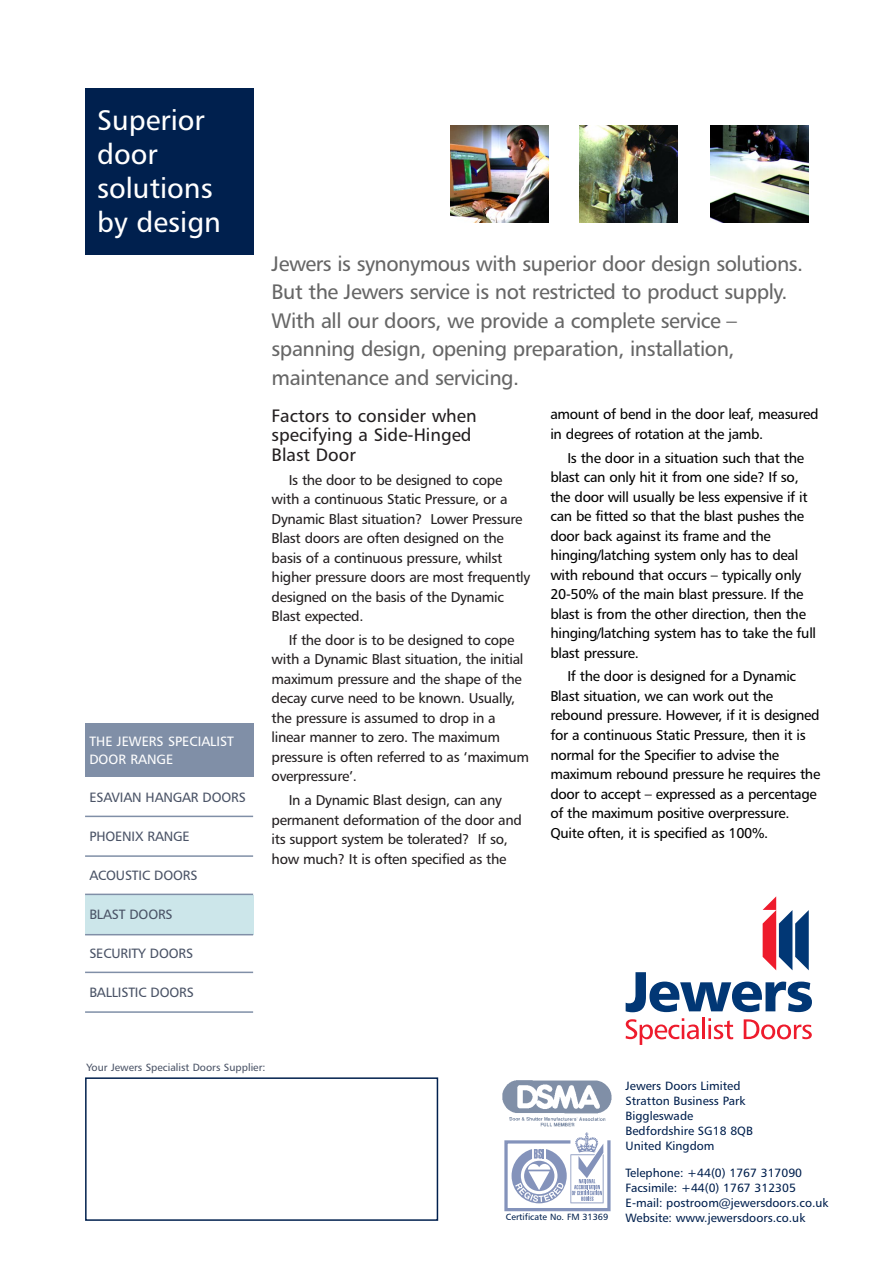
<style>
.page{position:relative;width:893px;height:1262px;background:#fff}
.page>*{position:absolute;margin:0;border:0;box-sizing:border-box;transform-origin:0 0}
.t1{font:28.5px/34.2px "Humanist 777 BT Roman B";color:#fff}
.t2{font:21px/28.5px "Humanist 777 BT Roman B";letter-spacing:-.025em;color:#666}
.t3{font:18px/19.5px "Humanist 777 BT Roman B";color:#231f20}
.t4{font:14.25px/19.5px "Humanist 777 BT Roman B";letter-spacing:-.025em;color:#000}
.t5{font:14.25px/19.5px "Humanist 777 BT Roman B";letter-spacing:-.025em;color:#231f20}
.t6{font:13.5px "Humanist 777 BT Roman B";letter-spacing:-.01em;color:#4a5366}
.t7{font:13.5px/18px "Humanist 777 BT Roman B";color:#fff}
.t8{font:12px/15px "Humanist 777 BT Roman B";color:#00204e}
.t9{font:10.5px "Humanist 777 BT Roman B";color:#4a5366}
.t10{font:9px "Humanist 777 BT Roman B";color:#00204e}
</style>
<div class="page">
<div style="left:85px;top:723px;width:168px;height:53px;background:#808fa7"></div>
<div style="left:85px;top:895px;width:168px;height:39px;background:#cce6ea"></div>
<svg style="left:625px;top:896px;width:187px;height:116px"></svg>
<svg style="left:625px;top:1018px;width:73px;height:27px"></svg>
<hr style="left:702px;top:1017px;width:2px;height:22px;background:#ee1b2c">
<svg style="left:708px;top:1018px;width:25px;height:21px"></svg>
<svg style="left:743px;top:1019px;width:68px;height:20px"></svg>
<div style="left:85px;top:1077px;width:353px;height:143px;border:2px solid #00204e"></div>
<div style="left:85px;top:88px;width:168px;height:166px;background:#00204e"></div>
<img style="left:451px;top:125px;width:97px;height:98px">
<img style="left:580px;top:125px;width:97px;height:98px">
<img style="left:710px;top:125px;width:98px;height:98px">
<hr style="left:85px;top:815px;width:168px;height:2px;background:#808fa7">
<hr style="left:85px;top:855px;width:168px;height:2px;background:#808fa7">
<hr style="left:85px;top:893px;width:168px;height:2px;background:#808fa7">
<hr style="left:85px;top:934px;width:168px;height:1px;background:#808fa7">
<hr style="left:85px;top:971px;width:168px;height:2px;background:#808fa7">
<hr style="left:85px;top:1011px;width:168px;height:1px;background:#808fa7">
<div style="left:497px;top:1130px;width:118px;height:93px;background:linear-gradient(to bottom,#fff,#fff)"></div>
<svg style="left:504px;top:1132px;width:106px;height:79px"></svg>
<img style="left:502px;top:1080px;width:110px;height:47px">
<div style="left:503px;top:1212px;width:107px;height:15px;background:#fff"></div>
<h1 class="t1" style="left:97px;top:106px;width:125px">Superior door solutions by design</h1>
<p class="t7" style="left:89px;top:734px;width:146px">THE JEWERS SPECIALIST<br>DOOR RANGE</p>
<p class="t6" style="left:89px;top:792px;width:158px">ESAVIAN HANGAR DOORS</p>
<p class="t6" style="left:89px;top:831px;width:102px">PHOENIX RANGE</p>
<p class="t6" style="left:89px;top:870px;width:110px">ACOUSTIC DOORS</p>
<p class="t6" style="left:89px;top:909px;width:85px">BLAST DOORS</p>
<p class="t6" style="left:89px;top:948px;width:105px">SECURITY DOORS</p>
<p class="t6" style="left:89px;top:987px;width:106px">BALLISTIC DOORS</p>
<p class="t2" style="left:272px;top:251px;width:533px">Jewers is synonymous with superior door design solutions.<br>But the Jewers service is not restricted to product supply.<br>With all our doors, we provide a complete service – spanning design, opening preparation, installation, maintenance and servicing.</p>
<p class="t3" style="left:272px;top:408px;width:206px">Factors to consider when specifying a Side-Hinged<br>Blast Door</p>
<p class="t5" style="left:272px;top:471px;width:260px;text-indent:17px">Is the door to be designed to cope with a continuous Static Pressure, or a Dynamic Blast situation? Lower Pressure Blast doors are often designed on the basis of a continuous pressure, whilst higher pressure doors are most frequently designed on the basis of the Dynamic Blast expected.</p>
<p class="t5" style="left:272px;top:631px;width:259px;text-indent:17px">If the door is to be designed to cope with a Dynamic Blast situation, the initial maximum pressure and the shape of the decay curve need to be known. Usually, the pressure is assumed to drop in a linear manner to zero. The maximum pressure is often referred to as ‘maximum overpressure’.</p>
<p class="t5" style="left:272px;top:792px;width:252px;text-indent:17px">In a Dynamic Blast design, can any permanent deformation of the door and its support system be tolerated? If so, how much? It is often specified as the</p>
<p class="t4" style="left:550px;top:406px;width:270px">amount of bend in the door leaf, measured in degrees of rotation at the jamb.</p>
<p class="t4" style="left:550px;top:449px;width:267px;text-indent:17px">Is the door in a situation such that the blast can only hit it from one side? If so, the door will usually be less expensive if it can be fitted so that the blast pushes the door back against its frame and the hinging/latching system only has to deal with rebound that occurs – typically only 20-50% of the main blast pressure. If the blast is from the other direction, then the hinging/latching system has to take the full blast pressure.</p>
<p class="t4" style="left:550px;top:668px;width:271px;text-indent:17px">If the door is designed for a Dynamic Blast situation, we can work out the rebound pressure. However, if it is designed for a continuous Static Pressure, then it is normal for the Specifier to advise the maximum rebound pressure he requires the door to accept – expressed as a percentage of the maximum positive overpressure.<br>Quite often, it is specified as 100%.</p>
<p class="t9" style="left:87px;top:1063px;width:180px">Your Jewers Specialist Doors Supplier:</p>
<p class="t8" style="left:625px;top:1079px;width:129px">Jewers Doors Limited<br>Stratton Business Park<br>Biggleswade<br>Bedfordshire SG18 8QB<br>United Kingdom</p>
<p class="t8" style="left:625px;top:1166px;width:204px">Telephone: +44(0) 1767 317090<br>Facsimile: +44(0) 1767 312305<br>E-mail: postroom@jewersdoors.co.uk</p>
<p class="t10" style="left:506px;top:1214px;width:104px">Certificate No. FM 31369</p>
<p class="t8" style="left:625px;top:1211px;width:181px">Website: www.jewersdoors.co.uk</p>
</div>
